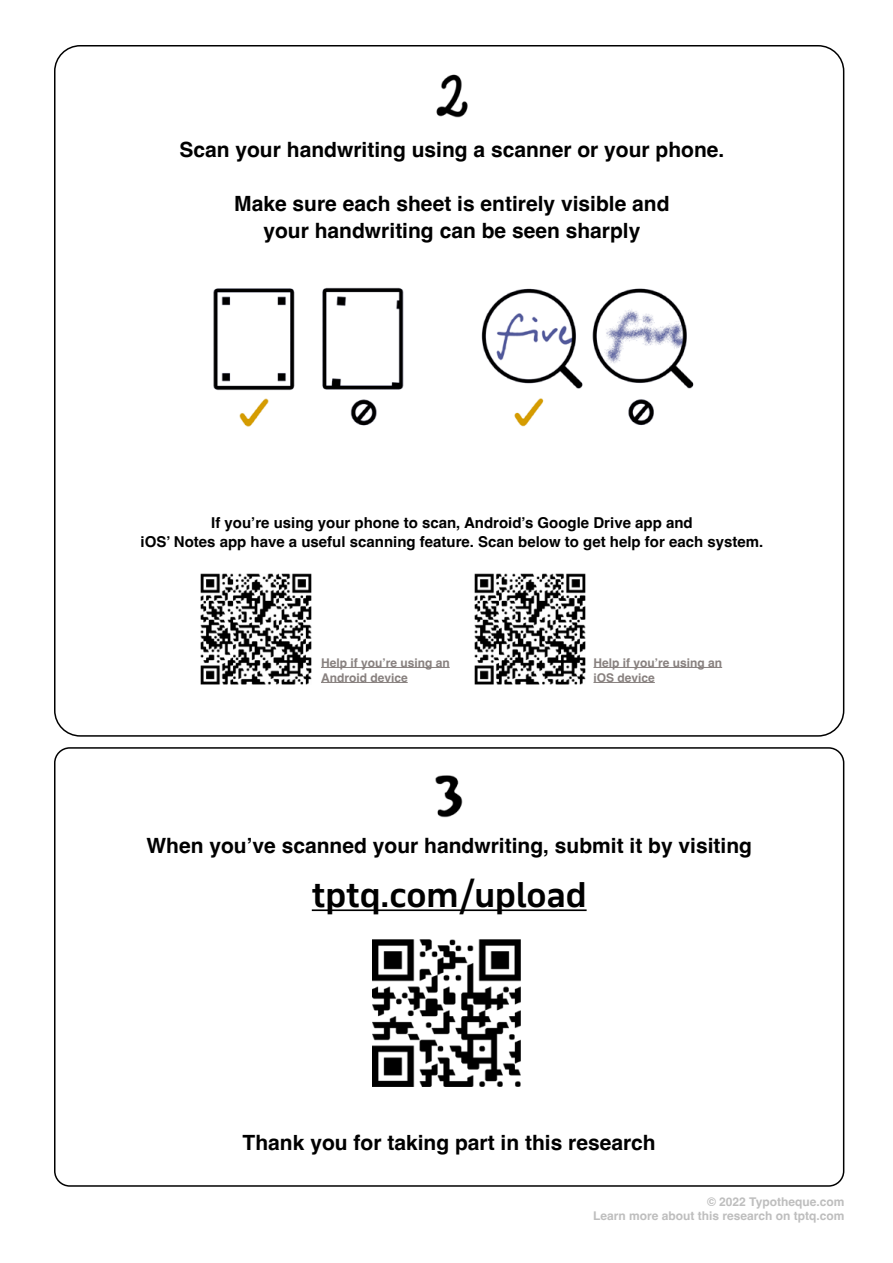
<style>
.page{position:relative;width:893px;height:1263px;background:#fff}
.page>*{position:absolute;margin:0;border:0;box-sizing:border-box;transform-origin:0 0}
.t1{font:700 33px "November L";color:#000}
.t2{font:700 21px/27px "Helvetica";color:#000;text-align:center}
.t3{font:700 15px/19.5px "Helvetica";color:#000;text-align:center}
.t4{font:700 12px/15px "Helvetica";color:#88817f}
.t5{font:700 12px/13.5px "Helvetica";color:#bebebe;text-align:right}
</style>
<div class="page">
<div style="left:54px;top:747px;width:790px;height:440px;border:2px solid #000;border-radius:15px"></div>
<hr style="left:312px;top:909px;width:275px;height:2px;background:#000">
<img style="left:373px;top:939px;width:147px;height:147px">
<img style="left:436px;top:74px;width:32px;height:44px">
<img style="left:213px;top:287px;width:481px;height:140px">
<img style="left:200px;top:573px;width:111px;height:111px">
<hr style="left:321px;top:667px;width:129px;height:1px;background:#88817f">
<hr style="left:321px;top:682px;width:87px;height:1px;background:#88817f">
<img style="left:474px;top:573px;width:111px;height:111px">
<hr style="left:593px;top:667px;width:129px;height:1px;background:#88817f">
<hr style="left:593px;top:682px;width:62px;height:1px;background:#88817f">
<img style="left:435px;top:775px;width:28px;height:43px">
<p class="t2" style="left:179px;top:139px;width:546px">Scan your handwriting using a scanner or your phone.</p>
<p class="t2" style="left:234px;top:193px;width:437px">Make sure each sheet is entirely visible and your handwriting can be seen sharply</p>
<p class="t3" style="left:141px;top:515px;width:624px">If you’re using your phone to scan, Android’s Google Drive app and<br>iOS’ Notes app have a useful scanning feature. Scan below to get help for each system.</p>
<p class="t4" style="left:321px;top:656px;width:130px">Help if you’re using an<br>Android device</p>
<p class="t4" style="left:593px;top:656px;width:130px">Help if you’re using an iOS device</p>
<p class="t2" style="left:146px;top:834px;width:607px">When you’ve scanned your handwriting, submit it by visiting</p>
<h1 class="t1" style="left:312px;top:868px;width:276px">tptq.com/upload</h1>
<p class="t2" style="left:243px;top:1131px;width:415px">Thank you for taking part in this research</p>
<p class="t5" style="left:593px;top:1196px;width:253px">© 2022 Typotheque.com<br>Learn more about this research on tptq.com</p>
</div>
